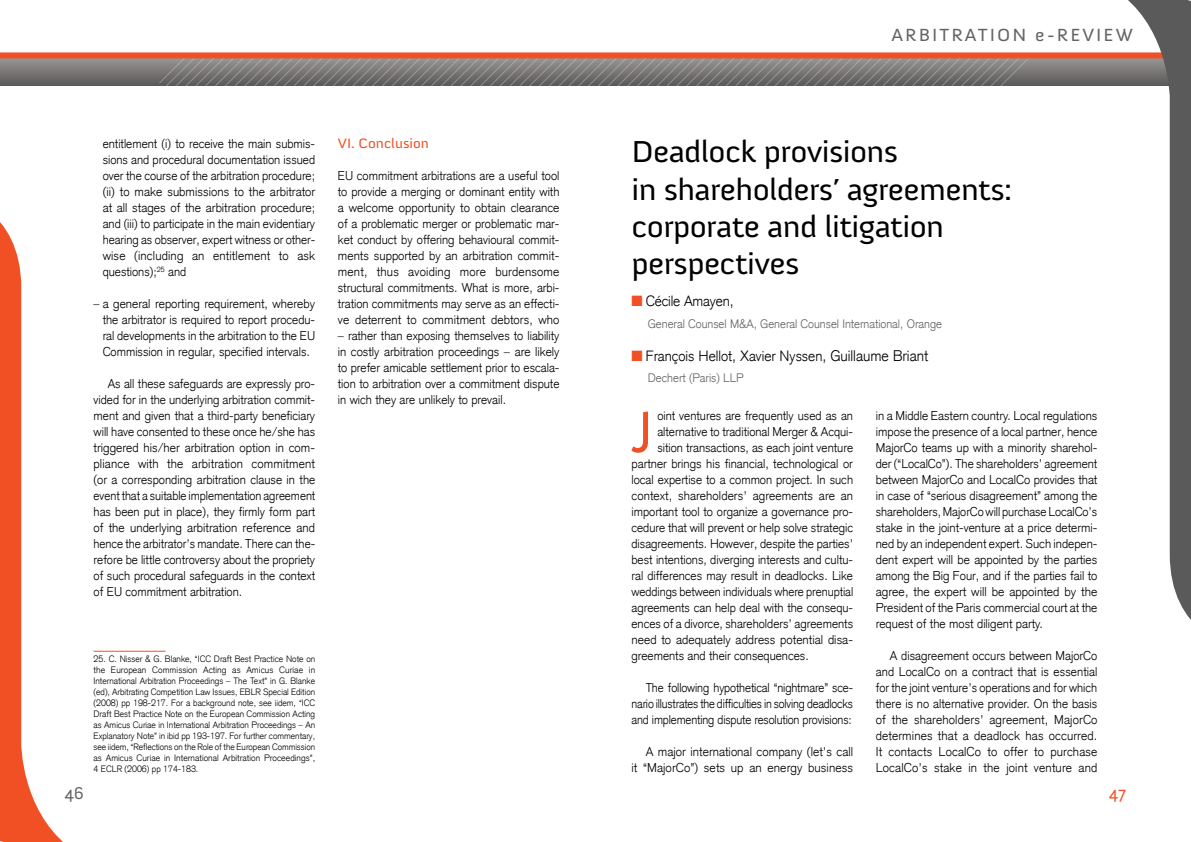
<style>
.page{position:relative;width:1191px;height:842px;background:#fff}
.page>*{position:absolute;margin:0;border:0;box-sizing:border-box;transform-origin:0 0}
.t1{font:59.5px "Anivers";color:#f05023}
.t2{font:31px/37.2px "Anivers";letter-spacing:-.02em;color:#000;scale:1.1 1}
.t3{font:18px "Anivers";letter-spacing:.1em;color:#636363;scale:1.1 1}
.t4{font:17.6px "Anivers";color:#636363}
.t5{font:17.6px "Anivers";color:#f05023}
.t6{font:300 14.5px "Akzidenz Grotesk CE";color:#000}
.t7{font:14px "Anivers";color:#f05023;scale:1.1 1}
.t8{font:300 12.5px/16px "Akzidenz Grotesk CE";color:#000;text-align:justify}
.t9{font:300 12.5px/16px "Akzidenz Grotesk CE";color:#000;text-align:justify;scale:.96 1}
.t10{font:300 12px "Akzidenz Grotesk CE";color:#636363}
.t11{font:300 9px/11px "Akzidenz Grotesk CE";letter-spacing:.005em;color:#000;text-align:justify}
.s1{color:#f05023}
.s2{font-size:15px}
</style>
<div class="page">
<svg style="left:0;top:58px;width:1123px;height:27px;background:#7a7674"></svg>
<svg style="left:159px;top:58px;width:873px;height:27px;background:#7f7b79"></svg>
<div style="left:0;top:52px;width:1191px;height:6px;background:#f05023"></div>
<svg style="left:0;top:222px;width:63px;height:620px"></svg>
<svg style="left:1123px;top:0;width:68px;height:620px"></svg>
<hr style="left:94px;top:651px;width:72px;height:1px;background:#f05023">
<p class="t8" style="left:103px;top:136px;width:214px">entitlement (i) to receive the main submis&shy;sions and procedural documentation issued over the course of the arbitration procedure; (ii) to make submissions to the arbitrator at all stages of the arbitration procedure; and (iii) to participate in the main evidentiary hearing as observer, expert witness or other&shy;wise (including an entitlement to ask questions);<sup>25</sup> and</p>
<p class="t8" style="left:103px;top:296px;width:214px;text-indent:-9px">– a general reporting requirement, whereby the arbitrator is required to report procedu&shy;ral developments in the arbitration to the EU Commission in regular, specified intervals.</p>
<p class="t8" style="left:94px;top:376px;width:223px;text-indent:14px">As all these safeguards are expressly pro&shy;vided for in the underlying arbitration commit&shy;ment and given that a third-party beneficiary will have consented to these once he/she has triggered his/her arbitration option in com&shy;pliance with the arbitration commitment (or a corresponding arbitration clause in the event that a suitable implementation agreement has been put in place), they firmly form part of the underlying arbitration reference and hence the arbitrator’s mandate. There can the&shy;refore be little controversy about the propriety of such procedural safeguards in the context of EU commitment arbitration.</p>
<p class="t7" style="left:338px;top:135px;width:84px">VI. Conclusion</p>
<p class="t8" style="left:338px;top:168px;width:223px">EU commitment arbitrations are a useful tool to provide a merging or dominant entity with a welcome opportunity to obtain clearance of a problematic merger or problematic mar&shy;ket conduct by offering behavioural commit&shy;ments supported by an arbitration commit&shy;ment, thus avoiding more burdensome structural commitments. What is more, arbi&shy;tration commitments may serve as an effecti&shy;ve deterrent to commitment debtors, who</p>
<p class="t8" style="left:338px;top:328px;width:223px">– rather than exposing themselves to liability in costly arbitration proceedings – are likely to prefer amicable settlement prior to escala&shy;tion to arbitration over a commitment dispute in wich they are unlikely to prevail.</p>
<p class="t11" style="left:94px;top:653px;width:223px">25. C. Nisser &amp; G. Blanke, “ICC Draft Best Practice Note on the European Commission Acting as Amicus Curiae in International Arbitration Proceedings – The Text” in G. Blanke (ed), Arbitrating Competition Law Issues, EBLR Special Edition (2008) pp 198-217. For a background note, see iidem, “ICC Draft Best Practice Note on the European Commission Acting as Amicus Curiae in International Arbitration Proceedings – An Explanatory Note” in ibid pp 193-197. For further commentary, see iidem, “Reflections on the Role of the European Commission as Amicus Curiae in International Arbitration Proceedings”, 4 ECLR (2006) pp 174-183.</p>
<h3 class="t3" style="left:891px;top:25px;width:221px">ARBITRATION e-REVIEW</h3>
<h2 class="t2" style="left:631px;top:134px;width:348px">Deadlock provisions<br>in shareholders’ agreements: corporate and litigation perspectives</h2>
<p class="t6" style="left:631px;top:292px;width:104px"><span class="s1">■</span> Cécile Amayen,</p>
<p class="t10" style="left:648px;top:316px;width:296px">General Counsel M&amp;A, General Counsel International, Orange</p>
<p class="t6" style="left:631px;top:346px;width:298px"><span class="s1">■</span> François Hellot, Xavier Nyssen, <span class="s2">Guillaume Briant</span></p>
<p class="t10" style="left:648px;top:370px;width:97px">Dechert (Paris) LLP</p>
<h1 class="t1" style="left:631px;top:400px;width:23px">J</h1>
<p class="t8" style="left:657px;top:408px;width:197px">oint ventures are frequently used as an</p>
<p class="t8" style="left:875px;top:408px;width:223px">in a Middle Eastern country. Local regulations impose the presence of a local partner, hence MajorCo teams up with a minority sharehol&shy;der (“LocalCo”). The shareholders’ agreement between MajorCo and LocalCo provides that in case of “serious disagreement” among the shareholders, MajorCo will purchase LocalCo’s stake in the joint-venture at a price determi&shy;ned by an independent expert. Such indepen&shy;dent expert will be appointed by the parties among the Big Four, and if the parties fail to agree, the expert will be appointed by the President of the Paris commercial court at the request of the most diligent party.</p>
<p class="t8" style="left:875px;top:648px;width:223px;text-indent:14px">A disagreement occurs between MajorCo and LocalCo on a contract that is essential for the joint venture’s operations and for which there is no alternative provider. On the basis of the shareholders’ agreement, MajorCo determines that a deadlock has occurred.<br>It contacts LocalCo to offer to purchase LocalCo’s stake in the joint venture and</p>
<p class="t8" style="left:657px;top:424px;width:197px">alternative to traditional Merger &amp; Acqui-</p>
<p class="t8" style="left:657px;top:440px;width:197px">sition transactions, as each joint venture</p>
<p class="t8" style="left:631px;top:456px;width:223px">partner brings his financial, technological or</p>
<p class="t8" style="left:631px;top:472px;width:223px">local expertise to a common project. In such</p>
<p class="t8" style="left:631px;top:488px;width:223px">context, shareholders’ agreements are an</p>
<p class="t8" style="left:631px;top:504px;width:223px">important tool to organize a governance pro-</p>
<p class="t8" style="left:631px;top:520px;width:223px">cedure that will prevent or help solve strategic</p>
<p class="t8" style="left:631px;top:536px;width:223px">disagreements. However, despite the parties’</p>
<p class="t8" style="left:631px;top:552px;width:223px">best intentions, diverging interests and cultu-</p>
<p class="t8" style="left:631px;top:568px;width:223px">ral differences may result in deadlocks. Like</p>
<p class="t9" style="left:631px;top:584px;width:232px">weddings between individuals where prenuptial</p>
<p class="t8" style="left:631px;top:600px;width:223px">agreements can help deal with the consequ-</p>
<p class="t8" style="left:631px;top:616px;width:223px">ences of a divorce, shareholders’ agreements</p>
<p class="t8" style="left:631px;top:632px;width:223px">need to adequately address potential disa-</p>
<p class="t8" style="left:631px;top:648px;width:179px">greements and their consequences.</p>
<p class="t9" style="left:631px;top:680px;width:232px;text-indent:14px">The following hypothetical “nightmare” sce&shy;nario illustrates the difficulties in solving deadlocks and implementing dispute resolution provisions:</p>
<p class="t8" style="left:631px;top:744px;width:223px;text-align:right">A major international company (let’s call<br>it “MajorCo”) sets up an energy business</p>
<h3 class="t4" style="left:64px;top:783px;width:21px">46</h3>
<h3 class="t5" style="left:1108px;top:783px;width:19px">47</h3>
</div>
